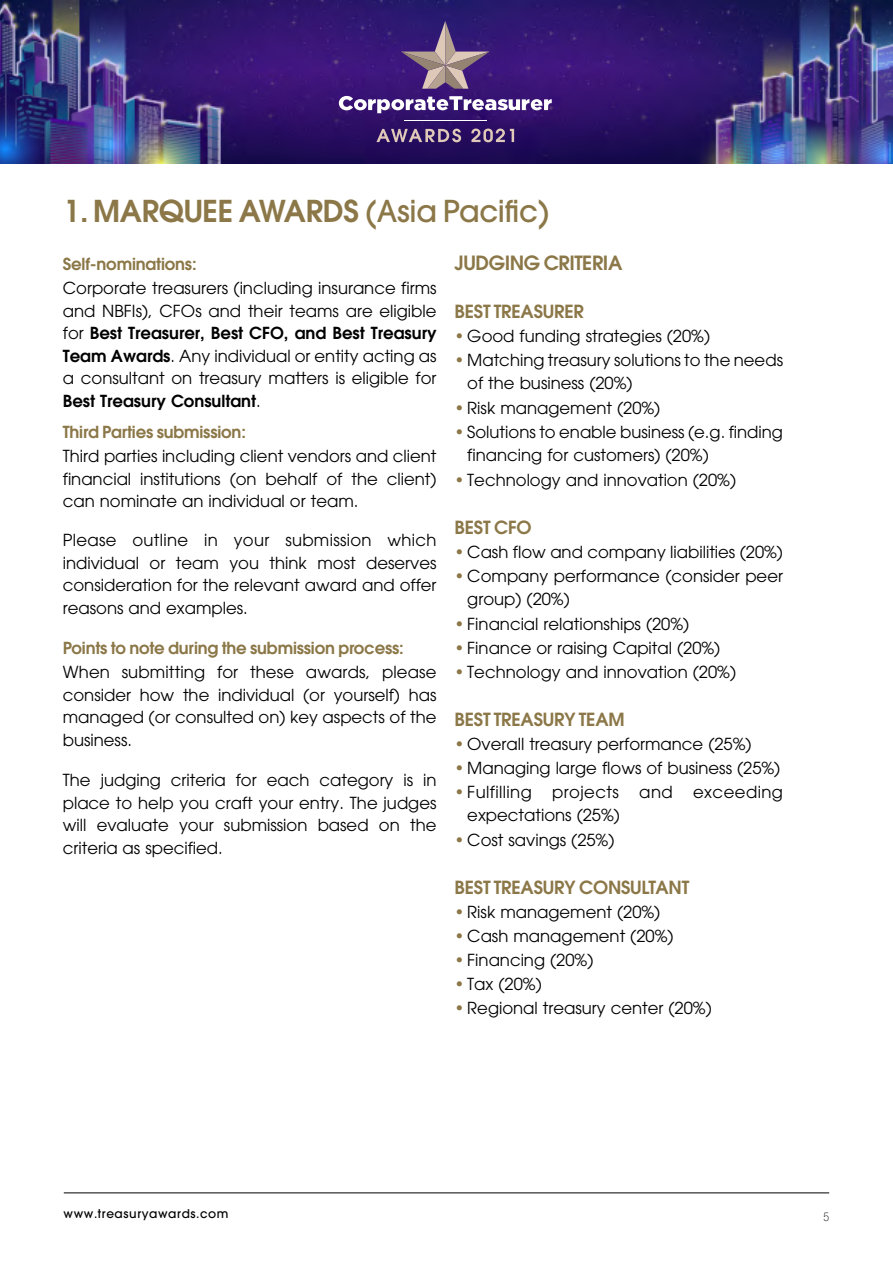
<style>
.page{position:relative;width:893px;height:1263px;background:#fff}
.page>*{position:absolute;margin:0;border:0;box-sizing:border-box;transform-origin:0 0}
.t1{font:600 30px "Avant Garde";letter-spacing:-.01em;color:#8b7747}
.t2{font:600 19.5px "Avant Garde";letter-spacing:-.02em;color:#8b7747}
.t3{font:600 18px "Avant Garde";letter-spacing:-.01em;color:#8b7747}
.t4{font:16.5px/22.5px "Avant Garde";color:#000;text-align:justify}
.t5{font:600 16.5px "Avant Garde";letter-spacing:-.01em;color:#8b7747}
.t6{font:16.5px/22.5px "Avant Garde";letter-spacing:.025em;color:#000}
.t7{font:500 12px "Avant Garde";letter-spacing:.05em;color:#000}
.t8{font:100 condensed 12px "Helvetica Neue";color:#000}
.s1{font-weight:500}
.s2{font-weight:600}
.s3{color:#8b7747}
</style>
<div class="page">
<img style="left:0;top:0;width:893px;height:164px">
<svg style="left:339px;top:96px;width:213px;height:17px"></svg>
<hr style="left:404px;top:120px;width:82px;height:1px;background:#fff">
<svg style="left:401px;top:21px;width:89px;height:68px;background:#634982"></svg>
<svg style="left:376px;top:129px;width:85px;height:13px"></svg>
<svg style="left:471px;top:129px;width:43px;height:13px"></svg>
<hr style="left:64px;top:1192px;width:765px;height:1px;background:#000">
<h1 class="t1" style="left:64px;top:191px;width:487px">1. MARQUEE AWARDS <span class="s1">(Asia Pacific)</span></h1>
<p class="t5" style="left:63px;top:253px;width:135px">Self-nominations:</p>
<p class="t4" style="left:63px;top:277px;width:375px">Corporate treasurers (including insurance firms and NBFIs), CFOs and their teams are eligible for <span class="s2">Best Treasurer, Best CFO, and Best Treasury Team Awards</span>. Any individual or entity acting as a consultant on treasury matters is eligible for <span class="s2">Best Treasury Consultant</span>.</p>
<p class="t5" style="left:63px;top:421px;width:185px">Third Parties submission:</p>
<p class="t4" style="left:63px;top:445px;width:375px">Third parties including client vendors and client financial institutions (on behalf of the client) can nominate an individual or team.</p>
<p class="t4" style="left:63px;top:529px;width:375px">Please outline in your submission which individual or team you think most deserves consideration for the relevant award and offer reasons and examples.</p>
<p class="t5" style="left:63px;top:637px;width:342px">Points to note during the submission process:</p>
<p class="t4" style="left:63px;top:661px;width:375px">When submitting for these awards, please consider how the individual (or yourself) has managed (or consulted on) key aspects of the business.</p>
<p class="t4" style="left:63px;top:769px;width:375px">The judging criteria for each category is in place to help you craft your entry. The judges will evaluate your submission based on the criteria as specified.</p>
<p class="t2" style="left:454px;top:250px;width:169px">JUDGING CRITERIA</p>
<p class="t3" style="left:454px;top:300px;width:131px">BEST TREASURER</p>
<p class="t4" style="left:454px;top:325px;width:257px"><span class="s3">•</span> Good funding strategies (20%)</p>
<p class="t4" style="left:467px;top:349px;width:317px;text-indent:-13px"><span class="s3">•</span> Matching treasury solutions to the needs of the business (20%)</p>
<p class="t4" style="left:454px;top:397px;width:207px"><span class="s3">•</span> Risk management (20%)</p>
<p class="t4" style="left:467px;top:421px;width:317px;text-indent:-13px"><span class="s3">•</span> Solutions to enable business (e.g. finding financing for customers) (20%)</p>
<p class="t4" style="left:454px;top:469px;width:283px"><span class="s3">•</span> Technology and innovation (20%)</p>
<p class="t3" style="left:454px;top:516px;width:79px">BEST CFO</p>
<p class="t4" style="left:454px;top:541px;width:330px"><span class="s3">•</span> Cash flow and company liabilities (20%)</p>
<p class="t4" style="left:467px;top:565px;width:317px;text-indent:-13px"><span class="s3">•</span> Company performance (consider peer group) (20%)</p>
<p class="t4" style="left:454px;top:613px;width:236px"><span class="s3">•</span> Financial relationships (20%)</p>
<p class="t4" style="left:454px;top:637px;width:267px"><span class="s3">•</span> Finance or raising Capital (20%)</p>
<p class="t4" style="left:454px;top:661px;width:283px"><span class="s3">•</span> Technology and innovation (20%)</p>
<p class="t3" style="left:454px;top:708px;width:172px">BEST TREASURY TEAM</p>
<p class="t4" style="left:454px;top:733px;width:299px"><span class="s3">•</span> Overall treasury performance (25%)</p>
<p class="t4" style="left:454px;top:757px;width:327px"><span class="s3">•</span> Managing large flows of business (25%)</p>
<p class="t6" style="left:467px;top:781px;width:317px;text-indent:-13px"><span class="s3">•</span> Fulfilling projects and exceeding expectations (25%)</p>
<p class="t4" style="left:454px;top:829px;width:161px"><span class="s3">•</span> Cost savings (25%)</p>
<p class="t3" style="left:454px;top:876px;width:236px">BEST TREASURY CONSULTANT</p>
<p class="t4" style="left:454px;top:901px;width:207px"><span class="s3">•</span> Risk management (20%)</p>
<p class="t4" style="left:454px;top:925px;width:220px"><span class="s3">•</span> Cash management (20%)</p>
<p class="t4" style="left:454px;top:949px;width:140px"><span class="s3">•</span> Financing (20%)</p>
<p class="t4" style="left:454px;top:973px;width:89px"><span class="s3">•</span> Tax (20%)</p>
<p class="t4" style="left:454px;top:997px;width:259px"><span class="s3">•</span> Regional treasury center (20%)</p>
<p class="t7" style="left:64px;top:1206px;width:166px">www.treasuryawards.com</p>
<p class="t8" style="left:823px;top:1210px;width:7px">5</p>
</div>
